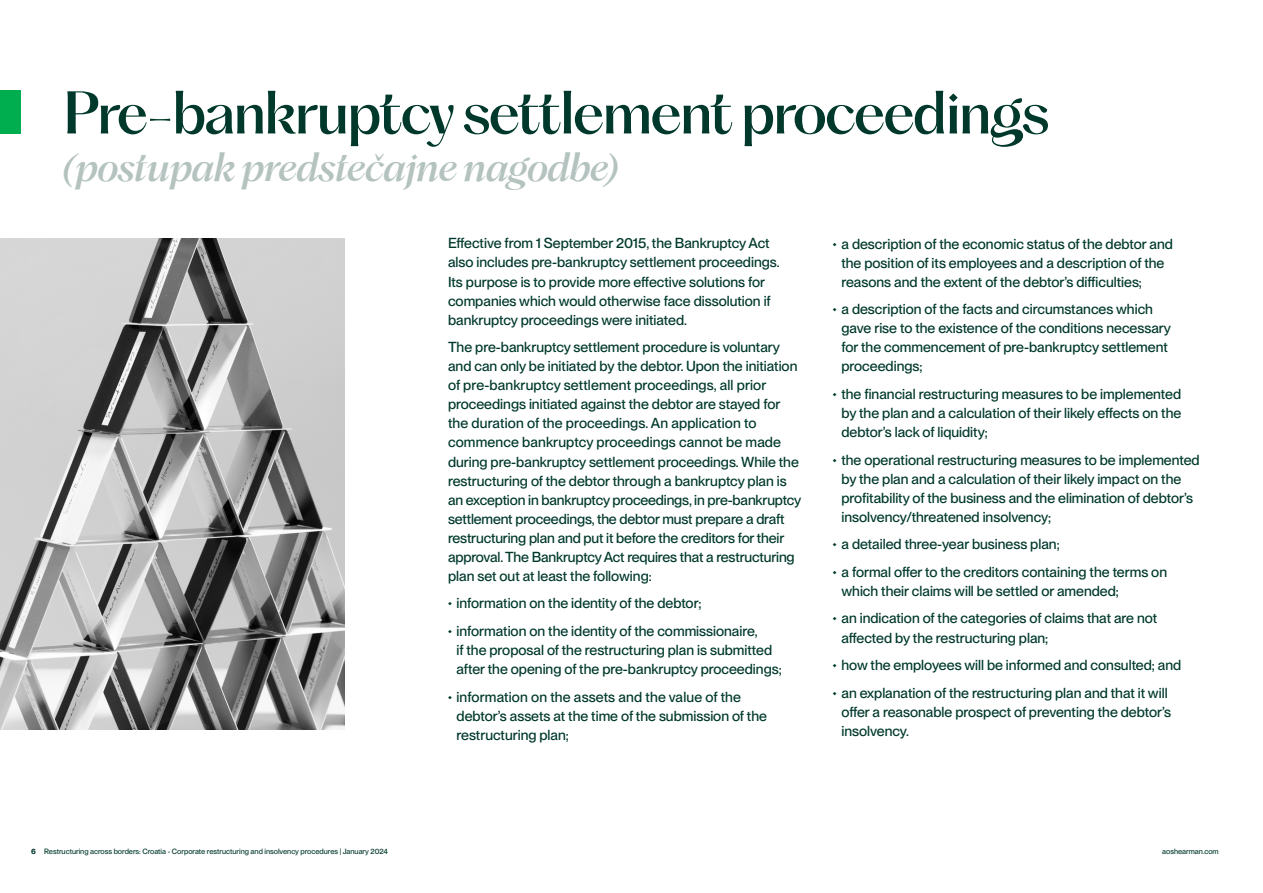
<style>
.page{position:relative;width:1263px;height:893px;background:#fff}
.page>*{position:absolute;margin:0;border:0;box-sizing:border-box;transform-origin:0 0}
.t1{font:54px "PP Hatton AOSPPT";letter-spacing:-.02em;color:#00392c}
.t2{font:italic 36px "PP Hatton AOSPPT";color:#b4c3bf}
.t3{font:14.25px/19px "PP Neue Montreal AOSPPT";color:#00392c}
.t4{font:7.5px "PP Neue Montreal AOSPPT";color:#00392c}
.s1{font-family:"PP Hatton AOSPPT"}
.s2{font-weight:700}
</style>
<div class="page">
<img style="left:0;top:238px;width:344px;height:491px">
<div style="left:0;top:91px;width:20px;height:43px;background:#00ae4f"></div>
<h1 class="t1" style="left:63px;top:66px;width:987px">Pre-bankruptcy settlement proceedings</h1>
<h2 class="t2" style="left:63px;top:139px;width:556px">(postupak predstečajne nagodbe)</h2>
<p class="t3" style="left:448px;top:234px;width:333px">Effective from 1 September 2015, the Bankruptcy Act also includes pre-bankruptcy settlement proceedings.<br>Its purpose is to provide more effective solutions for companies which would otherwise face dissolution if bankruptcy proceedings were initiated.</p>
<p class="t3" style="left:448px;top:338px;width:355px">The pre-bankruptcy settlement procedure is voluntary and can only be initiated by the debtor. Upon the initiation of pre-bankruptcy settlement proceedings, all prior proceedings initiated against the debtor are stayed for the duration of the proceedings. An application to commence bankruptcy proceedings cannot be made during pre-bankruptcy settlement proceedings. While the restructuring of the debtor through a bankruptcy plan is an exception in bankruptcy proceedings, in pre-bankruptcy settlement proceedings, the debtor must prepare a draft restructuring plan and put it before the creditors for their approval. The Bankruptcy Act requires that a restructuring plan set out at least the following:</p>
<p class="t3" style="left:448px;top:594px;width:255px"><span class="s1">•</span> information on the identity of the debtor;</p>
<p class="t3" style="left:456px;top:621px;width:327px;text-indent:-9px"><span class="s1">•</span> information on the identity of the commissionaire,<br>if the proposal of the restructuring plan is submitted after the opening of the pre-bankruptcy proceedings;</p>
<p class="t3" style="left:456px;top:687px;width:312px;text-indent:-9px"><span class="s1">•</span> information on the assets and the value of the debtor’s assets at the time of the submission of the restructuring plan;</p>
<p class="t3" style="left:841px;top:234px;width:333px;text-indent:-9px"><span class="s1">•</span> a description of the economic status of the debtor and the position of its employees and a description of the reasons and the extent of the debtor’s difficulties;</p>
<p class="t3" style="left:841px;top:300px;width:331px;text-indent:-9px"><span class="s1">•</span> a description of the facts and circumstances which gave rise to the existence of the conditions necessary for the commencement of pre-bankruptcy settlement proceedings;</p>
<p class="t3" style="left:841px;top:384px;width:341px;text-align:justify;text-indent:-9px"><span class="s1">•</span> the financial restructuring measures to be implemented by the plan and a calculation of their likely effects on the debtor’s lack of liquidity;</p>
<p class="t3" style="left:841px;top:450px;width:360px;text-indent:-9px"><span class="s1">•</span> the operational restructuring measures to be implemented by the plan and a calculation of their likely impact on the profitability of the business and the elimination of debtor’s insolvency/threatened insolvency;</p>
<p class="t3" style="left:833px;top:535px;width:228px"><span class="s1">•</span> a detailed three-year business plan;</p>
<p class="t3" style="left:841px;top:562px;width:327px;text-indent:-9px"><span class="s1">•</span> a formal offer to the creditors containing the terms on which their claims will be settled or amended;</p>
<p class="t3" style="left:841px;top:609px;width:317px;text-indent:-9px"><span class="s1">•</span> an indication of the categories of claims that are not affected by the restructuring plan;</p>
<p class="t3" style="left:833px;top:656px;width:350px"><span class="s1">•</span> how the employees will be informed and consulted; and</p>
<p class="t3" style="left:841px;top:683px;width:331px;text-indent:-9px"><span class="s1">•</span> an explanation of the restructuring plan and that it will offer a reasonable prospect of preventing the debtor’s insolvency.</p>
<p class="t4" style="left:31px;top:847px;width:358px"><span class="s2">6</span> Restructuring across borders: Croatia - Corporate restructuring and insolvency procedures | January 2024</p>
<p class="t4" style="left:1162px;top:847px;width:58px">aoshearman.com</p>
</div>
